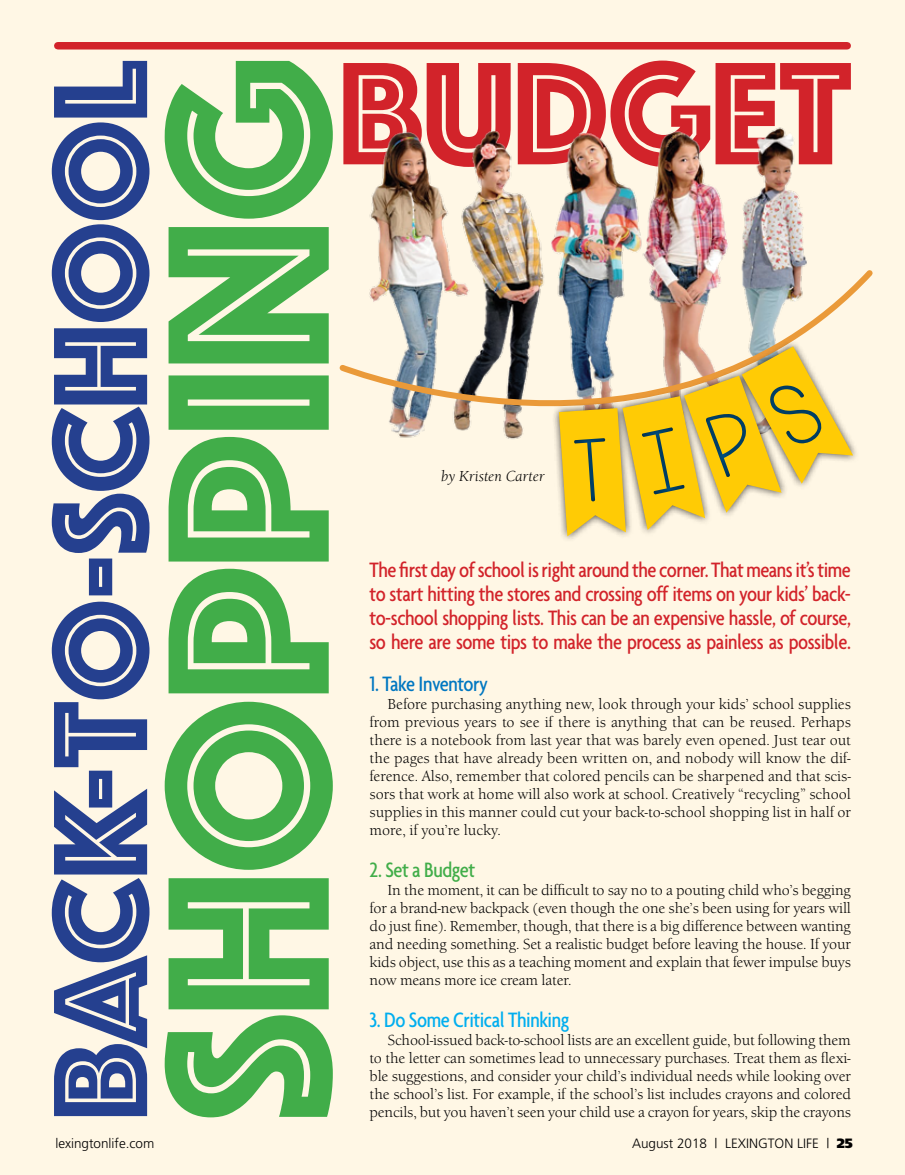
<style>
.page{position:relative;width:905px;height:1175px;background:#fff}
.page>*{position:absolute;margin:0;border:0;box-sizing:border-box;transform-origin:0 0}
.t1{font:240px "Phosphate Inline";letter-spacing:-.02em;color:#41ad49}
.t2{font:151.8px "Phosphate Inline";letter-spacing:-.01em;color:#d2232a}
.t3{font:139.5px "Phosphate Inline";letter-spacing:-.01em;color:#25408f}
.t4{font:500 condensed 22.5px/24px "Agenda";letter-spacing:-.02em;color:#d2232a;text-align:justify}
.t5{font:500 condensed 22.5px "Agenda";letter-spacing:-.02em;color:#00aeef}
.t6{font:500 condensed 22.5px "Agenda";letter-spacing:-.02em;color:#0077c1}
.t7{font:500 condensed 22.5px "Agenda";letter-spacing:-.02em;color:#41ad49}
.t8{font:15px/18px "Berkeley Old Style Itc T";letter-spacing:-.01em;color:#000;text-align:justify}
.t9{font:italic 15px "Berkeley Old Style Itc T";color:#000}
.t10{font:300 13.5px "Frutiger";color:#000}
.s1{font-weight:900}
</style>
<div class="page">
<div style="left:0;top:0;width:904px;height:1174px;background:#fff7e5"></div>
<img style="left:369px;top:127px;width:438px;height:138px">
<img style="left:339px;top:265px;width:534px;height:174px">
<div style="left:58px;top:42px;width:789px;height:8px;background:#d2232a"></div>
<div style="left:551px;top:339px;width:308px;height:204px;background:#000;opacity:.75"></div>
<svg style="left:559px;top:346px;width:294px;height:190px"></svg>
<h3 class="t3" style="left:1px;top:1120px;width:1061px;rotate:-90deg">Back-to-school</h3>
<h1 class="t1" style="left:78px;top:1120px;width:1066px;rotate:-90deg">Shopping</h1>
<h2 class="t2" style="left:338px;top:6px;width:514px">BUDGET</h2>
<p class="t9" style="left:441px;top:467px;width:105px">by Kristen Carter</p>
<p class="t4" style="left:369px;top:557px;width:483px">The first day of school is right around the corner. That means it’s time to start hitting the stores and crossing off items on your kids’ back&shy;to-school shopping lists. This can be an expensive hassle, of course, so here are some tips to make the process as painless as possible.</p>
<h3 class="t6" style="left:369px;top:671px;width:120px">1. Take Inventory</h3>
<p class="t8" style="left:369px;top:695px;width:483px;text-indent:18px">Before purchasing anything new, look through your kids’ school supplies from previous years to see if there is anything that can be reused. Perhaps there is a notebook from last year that was barely even opened. Just tear out the pages that have already been written on, and nobody will know the dif&shy;ference. Also, remember that colored pencils can be sharpened and that scis&shy;sors that work at home will also work at school. Creatively “recycling” school supplies in this manner could cut your back-to-school shopping list in half or more, if you’re lucky.</p>
<h3 class="t7" style="left:369px;top:857px;width:107px">2. Set a Budget</h3>
<p class="t8" style="left:369px;top:881px;width:483px;text-indent:18px">In the moment, it can be difficult to say no to a pouting child who’s begging for a brand-new backpack (even though the one she’s been using for years will do just fine). Remember, though, that there is a big difference between wanting and needing something. Set a realistic budget before leaving the house. If your kids object, use this as a teaching moment and explain that fewer impulse buys now means more ice cream later.</p>
<h3 class="t5" style="left:369px;top:1007px;width:201px">3. Do Some Critical Thinking</h3>
<p class="t8" style="left:369px;top:1031px;width:483px;text-indent:18px">School-issued back-to-school lists are an excellent guide, but following them to the letter can sometimes lead to unnecessary purchases. Treat them as flexi&shy;ble suggestions, and consider your child’s individual needs while looking over the school’s list. For example, if the school’s list includes crayons and colored</p>
<p class="t8" style="left:369px;top:1103px;width:483px">pencils, but you haven’t seen your child use a crayon for years, skip the crayons</p>
<p class="t10" style="left:55px;top:1135px;width:100px">lexingtonlife.com</p>
<p class="t10" style="left:632px;top:1135px;width:222px">August 2018 | LEXINGTON LIFE | <span class="s1">25</span></p>
</div>
